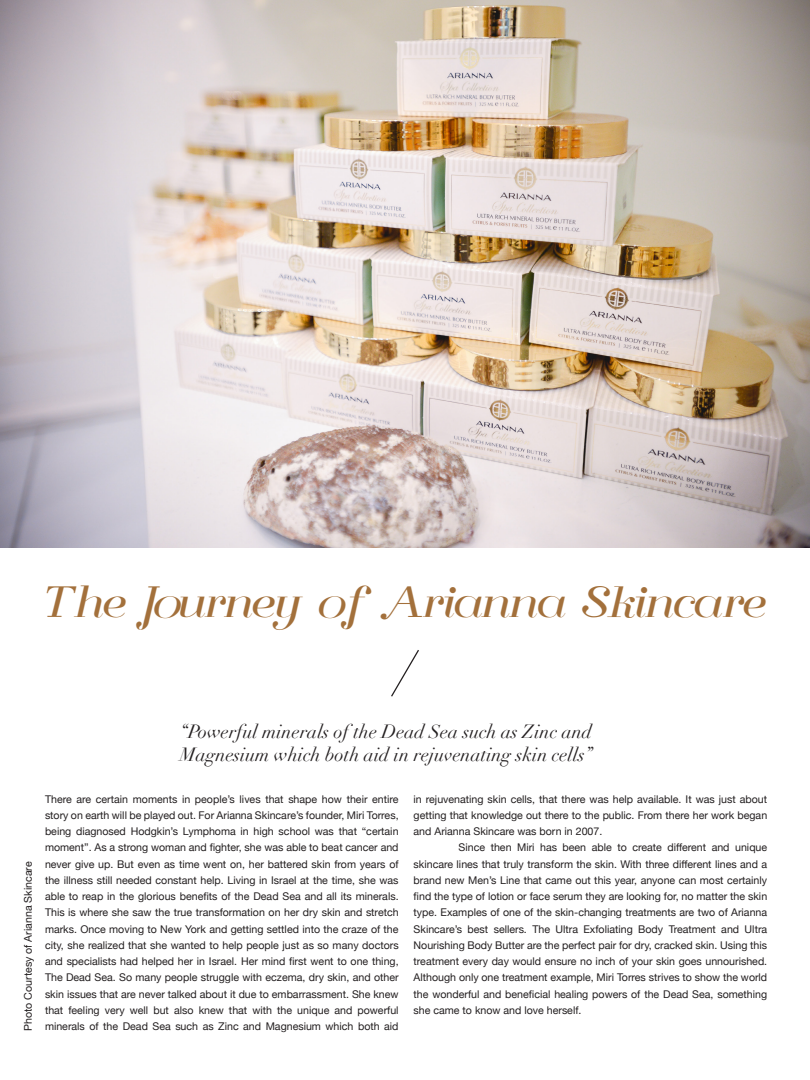
<style>
.page{position:relative;width:810px;height:1080px;background:#fff}
.page>*{position:absolute;margin:0;border:0;box-sizing:border-box;transform-origin:0 0}
.t1{font:italic 62.5px "Didot";color:#231f20}
.t2{font:44.38px "Florence";letter-spacing:-.05em;color:#a3703b}
.t3{font:italic 18.75px/22.5px "Didot";color:#231f20}
.t4{font:10.62px/16.2px "Helvetica Neue";color:#231f20;text-align:justify}
</style>
<div class="page">
<img style="left:0;top:0;width:810px;height:547px">
<p class="t2" style="left:43px;top:576px;width:726px">The Journey of Arianna Skincare</p>
<p class="t1" style="left:396px;top:635px;width:20px">/</p>
<p class="t3" style="left:180px;top:721px;width:415px">“Powerful minerals of the Dead Sea such as Zinc and<br>Magnesium which both aid in rejuvenating skin cells”</p>
<p class="t4" style="left:21px;top:1031px;width:171px;rotate:-90deg">Photo Courtesy of Arianna Skincare</p>
<p class="t4" style="left:45px;top:791px;width:355px">There are certain moments in people’s lives that shape how their entire story on earth will be played out. For Arianna Skincare’s founder, Miri Torres, being diagnosed Hodgkin’s Lymphoma in high school was that “certain moment”. As a strong woman and fighter, she was able to beat cancer and never give up. But even as time went on, her battered skin from years of the illness still needed constant help. Living in Israel at the time, she was able to reap in the glorious benefits of the Dead Sea and all its minerals.<br>This is where she saw the true transformation on her dry skin and stretch marks. Once moving to New York and getting settled into the craze of the city, she realized that she wanted to help people just as so many doctors and specialists had helped her in Israel. Her mind first went to one thing, The Dead Sea. So many people struggle with eczema, dry skin, and other skin issues that are never talked about it due to embarrassment. She knew that feeling very well but also knew that with the unique and powerful minerals of the Dead Sea such as Zinc and Magnesium which both aid</p>
<p class="t4" style="left:414px;top:791px;width:355px">in rejuvenating skin cells, that there was help available. It was just about getting that knowledge out there to the public. From there her work began and Arianna Skincare was born in 2007.</p>
<p class="t4" style="left:414px;top:840px;width:355px;text-indent:45px">Since then Miri has been able to create different and unique skincare lines that truly transform the skin. With three different lines and a brand new Men’s Line that came out this year, anyone can most certainly find the type of lotion or face serum they are looking for, no matter the skin type. Examples of one of the skin-changing treatments are two of Arianna Skincare’s best sellers. The Ultra Exfoliating Body Treatment and Ultra Nourishing Body Butter are the perfect pair for dry, cracked skin. Using this treatment every day would ensure no inch of your skin goes unnourished.<br>Although only one treatment example, Miri Torres strives to show the world the wonderful and beneficial healing powers of the Dead Sea, something she came to know and love herself.</p>
</div>
